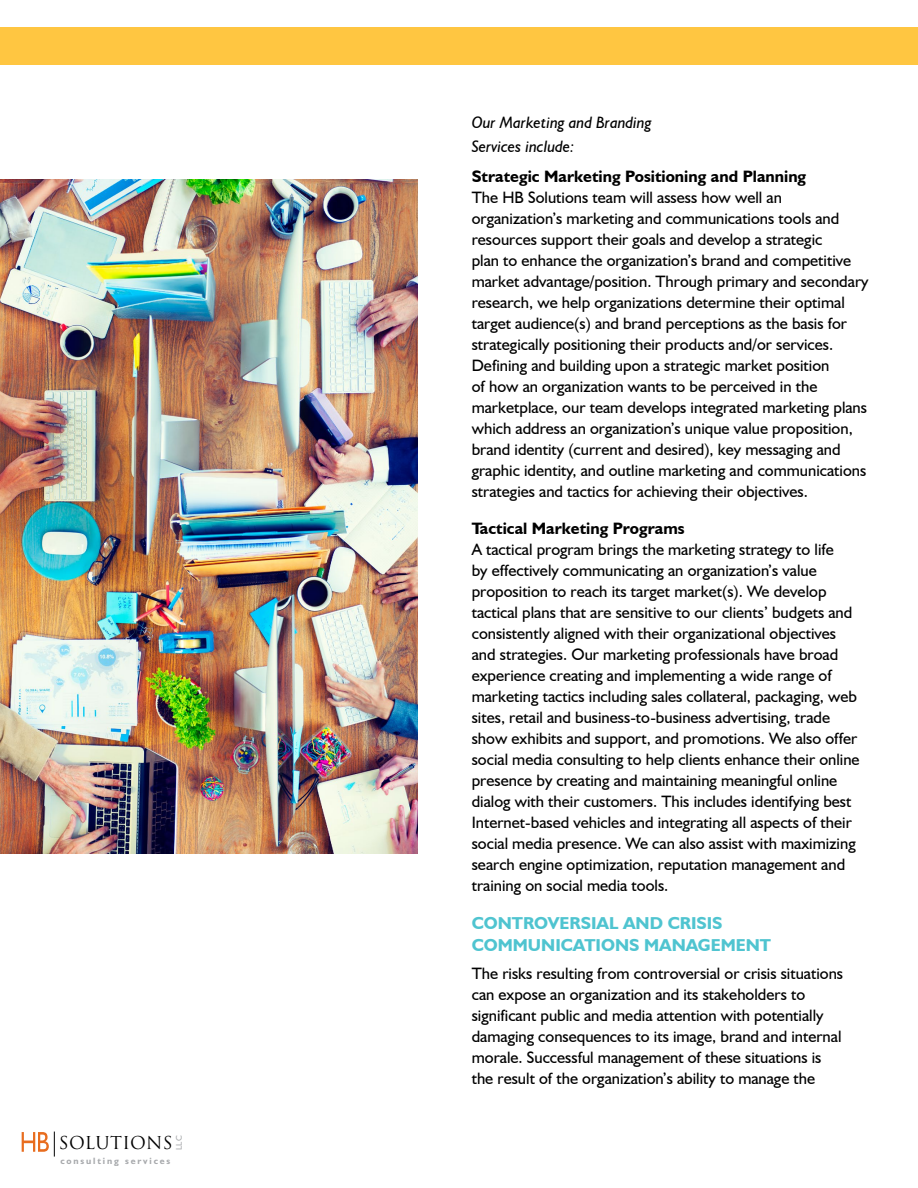
<style>
.page{position:relative;width:918px;height:1188px;background:#fff}
.page>*{position:absolute;margin:0;border:0;box-sizing:border-box;transform-origin:0 0}
.t1{font:700 17.25px/22.5px "Humanist 521 BT";color:#4fc4d0}
.t2{font:17.25px "Trajan Pro";letter-spacing:.02em;color:#000}
.t3{font:16.5px/21px "Humanist 521 BT";color:#000}
.t4{font:italic 16.5px/24px "Humanist 521 BT";color:#000}
.t5{font:700 9.15px "Humanist 521 BT";letter-spacing:.2em;color:#a7a9ac}
.t6{font:8.4px "Humanist 521 BT";color:#a7a9ac}
.s1{font-weight:700}
</style>
<div class="page">
<svg style="left:22px;top:1132px;width:33px;height:25px"></svg>
<div style="left:0;top:27px;width:918px;height:37px;background:#ffc641"></div>
<img style="left:0;top:179px;width:418px;height:675px">
<p class="t6" style="left:174px;top:1150px;width:16px;rotate:-90deg">LLC</p>
<p class="t2" style="left:59px;top:1132px;width:115px">SOLUTIONS</p>
<p class="t5" style="left:60px;top:1155px;width:112px">consulting services</p>
<p class="t4" style="left:472px;top:110px;width:181px">Our Marketing and Branding<br>Services include:</p>
<p class="t3" style="left:472px;top:166px;width:398px"><span class="s1">Strategic Marketing Positioning and Planning<br></span>The HB Solutions team will assess how well an organization’s marketing and communications tools and resources support their goals and develop a strategic<br>plan to enhance the organization’s brand and competitive market advantage/position. Through primary and secondary research, we help organizations determine their optimal target audience(s) and brand perceptions as the basis for strategically positioning their products and/or services.<br>Defining and building upon a strategic market position<br>of how an organization wants to be perceived in the marketplace, our team develops integrated marketing plans which address an organization’s unique value proposition, brand identity (current and desired), key messaging and graphic identity, and outline marketing and communications strategies and tactics for achieving their objectives.</p>
<p class="t3" style="left:472px;top:517px;width:389px"><span class="s1">Tactical Marketing Programs<br></span>A tactical program brings the marketing strategy to life<br>by effectively communicating an organization’s value proposition to reach its target market(s). We develop tactical plans that are sensitive to our clients’ budgets and consistently aligned with their organizational objectives and strategies. Our marketing professionals have broad experience creating and implementing a wide range of marketing tactics including sales collateral, packaging, web sites, retail and business-to-business advertising, trade show exhibits and support, and promotions. We also offer social media consulting to help clients enhance their online presence by creating and maintaining meaningful online dialog with their customers. This includes identifying best Internet-based vehicles and integrating all aspects of their social media presence. We can also assist with maximizing search engine optimization, reputation management and training on social media tools.</p>
<p class="t1" style="left:472px;top:911px;width:301px">CONTROVERSIAL AND CRISIS<br>COMMUNICATIONS MANAGEMENT</p>
<p class="t3" style="left:472px;top:963px;width:373px">The risks resulting from controversial or crisis situations can expose an organization and its stakeholders to significant public and media attention with potentially damaging consequences to its image, brand and internal morale. Successful management of these situations is the result of the organization’s ability to manage the</p>
</div>
